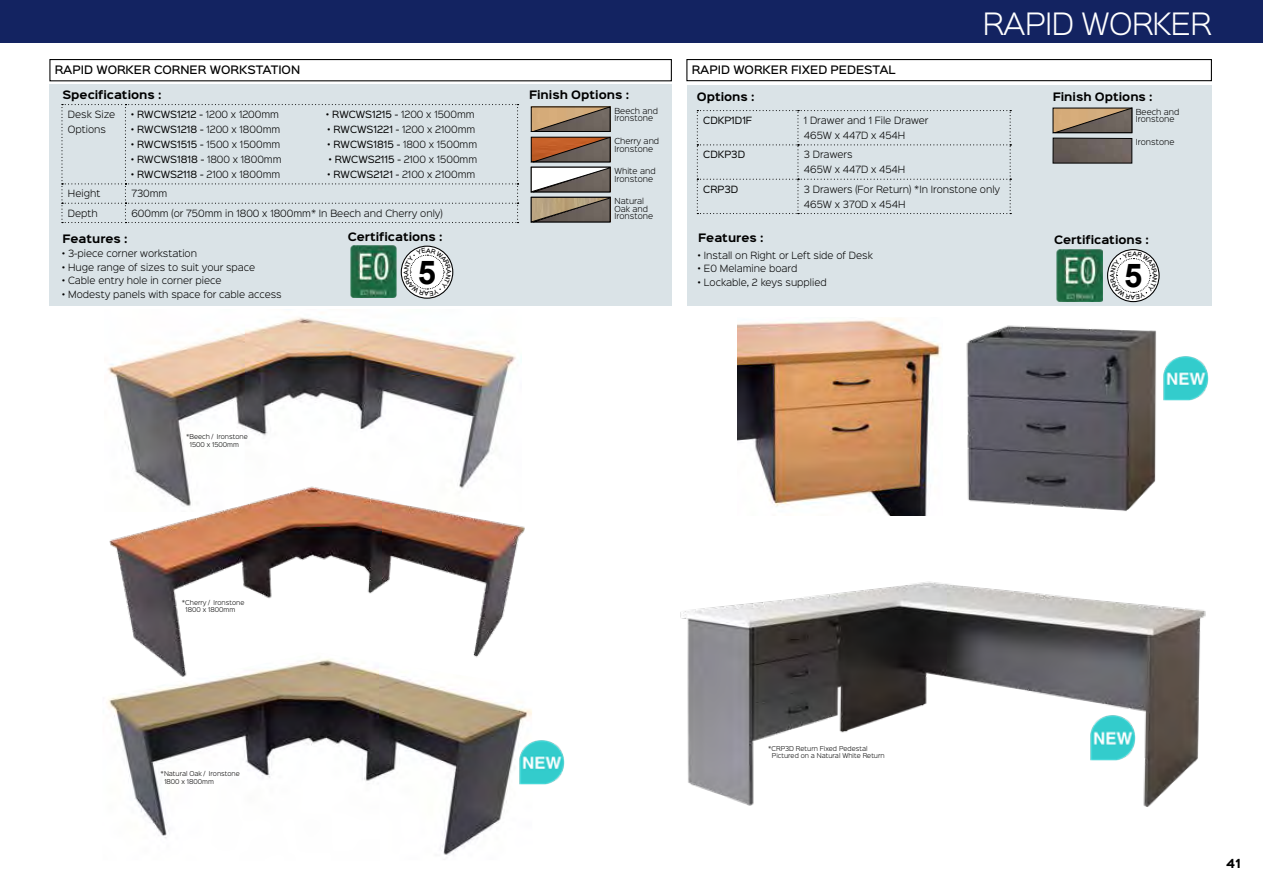
<style>
.page{position:relative;width:1263px;height:885px;background:#fff}
.page>*{position:absolute;margin:0;border:0;box-sizing:border-box;transform-origin:0 0}
.t1{font:700 32.7px "Arial";color:#000}
.t2{font:300 27.75px "Sinkin Sans 300";letter-spacing:-.02em;color:#fff}
.t3{font:700 11.25px "Sinkin Sans 700";color:#000}
.t4{font:700 10.5px "Sinkin Sans 700";color:#000}
.t5{font:500 10.5px "Sinkin Sans 500";color:#000}
.t6{font:300 9px/15px "Sinkin Sans 300";color:#000}
.t7{font:9px "Sinkin Sans 400";color:#000}
.t8{font:300 7.5px/7.5px "Sinkin Sans 300";color:#000}
.t9{font:300 6px/7.5px "Sinkin Sans 300";color:#000}
.s1{font-family:"Sinkin Sans 400";font-weight:400}
</style>
<div class="page">
<img style="left:108px;top:317px;width:408px;height:164px">
<img style="left:109px;top:481px;width:416px;height:171px">
<img style="left:108px;top:652px;width:424px;height:203px">
<div style="left:49px;top:85px;width:623px;height:221px;background:#dae3e7"></div>
<svg style="left:61px;top:104px;width:458px;height:119px"></svg>
<svg style="left:530px;top:106px;width:81px;height:117px;background:#917f70"></svg>
<img style="left:350px;top:245px;width:47px;height:52px">
<svg style="left:401px;top:246px;width:52px;height:52px"></svg>
<div style="left:401px;top:245px;width:52px;height:54px;border:1px solid #000;border-radius:50%"></div>
<img style="left:737px;top:318px;width:204px;height:197px">
<div style="left:687px;top:85px;width:525px;height:221px;background:#dae3e7"></div>
<img style="left:1057px;top:249px;width:46px;height:52px">
<div style="left:1107px;top:249px;width:52px;height:53px;border:1px solid #000;border-radius:50%"></div>
<img style="left:966px;top:325px;width:190px;height:186px">
<img style="left:680px;top:581px;width:526px;height:226px">
<svg style="left:1052px;top:107px;width:81px;height:26px;background:#8d7860"></svg>
<div style="left:0;top:0;width:1263px;height:43px;background:#132361"></div>
<div style="left:49px;top:59px;width:623px;height:22px;border:1px solid #000"></div>
<div style="left:686px;top:59px;width:526px;height:22px;border:1px solid #000"></div>
<svg style="left:697px;top:110px;width:314px;height:104px"></svg>
<img style="left:1055px;top:140px;width:75px;height:21px">
<div style="left:1053px;top:138px;width:79px;height:25px;border:1px solid #000"></div>
<img style="left:518px;top:739px;width:46px;height:45px">
<img style="left:1163px;top:356px;width:45px;height:45px">
<img style="left:1089px;top:714px;width:46px;height:46px">
<svg style="left:404px;top:248px;width:47px;height:48px;background:#ebecec"></svg>
<svg style="left:1110px;top:251px;width:47px;height:48px;background:#ebecec"></svg>
<h2 class="t2" style="left:983px;top:1px;width:230px">RAPID WORKER</h2>
<p class="t5" style="left:55px;top:61px;width:247px">RAPID WORKER CORNER WORKSTATION</p>
<p class="t5" style="left:692px;top:61px;width:206px">RAPID WORKER FIXED PEDESTAL</p>
<p class="t4" style="left:62px;top:89px;width:101px">Specifications :</p>
<p class="t4" style="left:529px;top:90px;width:102px">Finish Options :</p>
<p class="t4" style="left:697px;top:91px;width:59px">Options :</p>
<p class="t4" style="left:1053px;top:91px;width:102px">Finish Options :</p>
<p class="t6" style="left:68px;top:106px;width:49px">Desk Size<br>Options</p>
<p class="t6" style="left:131px;top:106px;width:149px">• <span class="s1">RWCWS1212 -</span> 1200 x 1200mm</p>
<p class="t6" style="left:326px;top:106px;width:150px">• <span class="s1">RWCWS1215 -</span> 1200 x 1500mm</p>
<p class="t6" style="left:131px;top:121px;width:150px">• <span class="s1">RWCWS1218 -</span> 1200 x 1800mm</p>
<p class="t6" style="left:328px;top:121px;width:149px">• <span class="s1">RWCWS1221 -</span> 1200 x 2100mm</p>
<p class="t6" style="left:131px;top:136px;width:150px">• <span class="s1">RWCWS1515 -</span> 1500 x 1500mm</p>
<p class="t6" style="left:328px;top:136px;width:151px">• <span class="s1">RWCWS1815 -</span> 1800 x 1500mm</p>
<p class="t6" style="left:131px;top:151px;width:152px">• <span class="s1">RWCWS1818 -</span> 1800 x 1800mm</p>
<p class="t6" style="left:329px;top:151px;width:150px">• <span class="s1">RWCWS2115 -</span> 2100 x 1500mm</p>
<p class="t6" style="left:131px;top:166px;width:150px">• <span class="s1">RWCWS2118 -</span> 2100 x 1800mm</p>
<p class="t6" style="left:328px;top:166px;width:149px">• <span class="s1">RWCWS2121 -</span> 2100 x 2100mm</p>
<p class="t6" style="left:68px;top:185px;width:34px">Height</p>
<p class="t6" style="left:131px;top:185px;width:37px">730mm</p>
<p class="t6" style="left:68px;top:205px;width:31px">Depth</p>
<p class="t6" style="left:131px;top:205px;width:313px">600mm (or 750mm in 1800 x 1800mm* In Beech and Cherry only)</p>
<p class="t6" style="left:62px;top:245px;width:136px">• 3-piece corner workstation</p>
<p class="t6" style="left:62px;top:259px;width:194px">• Huge range of sizes to suit your space</p>
<p class="t6" style="left:62px;top:272px;width:161px">• Cable entry hole in corner piece</p>
<p class="t6" style="left:62px;top:286px;width:221px">• Modesty panels with space for cable access</p>
<p class="t4" style="left:348px;top:231px;width:96px">Certifications :</p>
<p class="t4" style="left:62px;top:233px;width:67px">Features :</p>
<h1 class="t1" style="left:418px;top:251px;width:20px">5</h1>
<p class="t9" style="left:190px;top:432px;width:59px;text-indent:-4px">*Beech / Ironstone<br>1500 x 1500mm</p>
<p class="t8" style="left:614px;top:106px;width:45px">Beech and<br>Ironstone</p>
<p class="t8" style="left:614px;top:137px;width:46px">Cherry and<br>Ironstone</p>
<p class="t8" style="left:614px;top:167px;width:43px">White and<br>Ironstone</p>
<p class="t8" style="left:614px;top:197px;width:40px">Natural<br>Oak and<br>Ironstone</p>
<p class="t7" style="left:703px;top:113px;width:50px">CDKP1D1F</p>
<p class="t6" style="left:804px;top:112px;width:126px">1 Drawer and 1 File Drawer<br>465W x 447D x 454H</p>
<p class="t7" style="left:703px;top:147px;width:43px">CDKP3D</p>
<p class="t6" style="left:804px;top:146px;width:103px">3 Drawers<br>465W x 447D x 454H</p>
<p class="t7" style="left:703px;top:181px;width:36px">CRP3D</p>
<p class="t6" style="left:804px;top:181px;width:198px">3 Drawers (For Return) *In Ironstone only<br>465W x 370D x 454H</p>
<p class="t4" style="left:698px;top:232px;width:67px">Features :</p>
<p class="t6" style="left:698px;top:247px;width:176px">• Install on Right or Left side of Desk</p>
<p class="t6" style="left:698px;top:260px;width:101px">• E0 Melamine board</p>
<p class="t6" style="left:698px;top:274px;width:130px">• Lockable, 2 keys supplied</p>
<p class="t8" style="left:1136px;top:108px;width:45px">Beech and<br>Ironstone</p>
<p class="t8" style="left:1136px;top:138px;width:40px">Ironstone</p>
<p class="t4" style="left:1054px;top:234px;width:96px">Certifications :</p>
<h1 class="t1" style="left:1124px;top:254px;width:20px">5</h1>
<p class="t9" style="left:186px;top:598px;width:60px;text-indent:-4px">*Cherry / Ironstone<br>1800 x 1800mm</p>
<p class="t9" style="left:164px;top:769px;width:77px;text-indent:-4px">*Natural Oak / Ironstone<br>1800 x 1800mm</p>
<p class="t9" style="left:772px;top:744px;width:114px;text-indent:-4px">*CRP3D Return Fixed Pedestal<br>Pictured on a Natural White Return</p>
<p class="t3" style="left:1226px;top:857px;width:16px">41</p>
</div>
